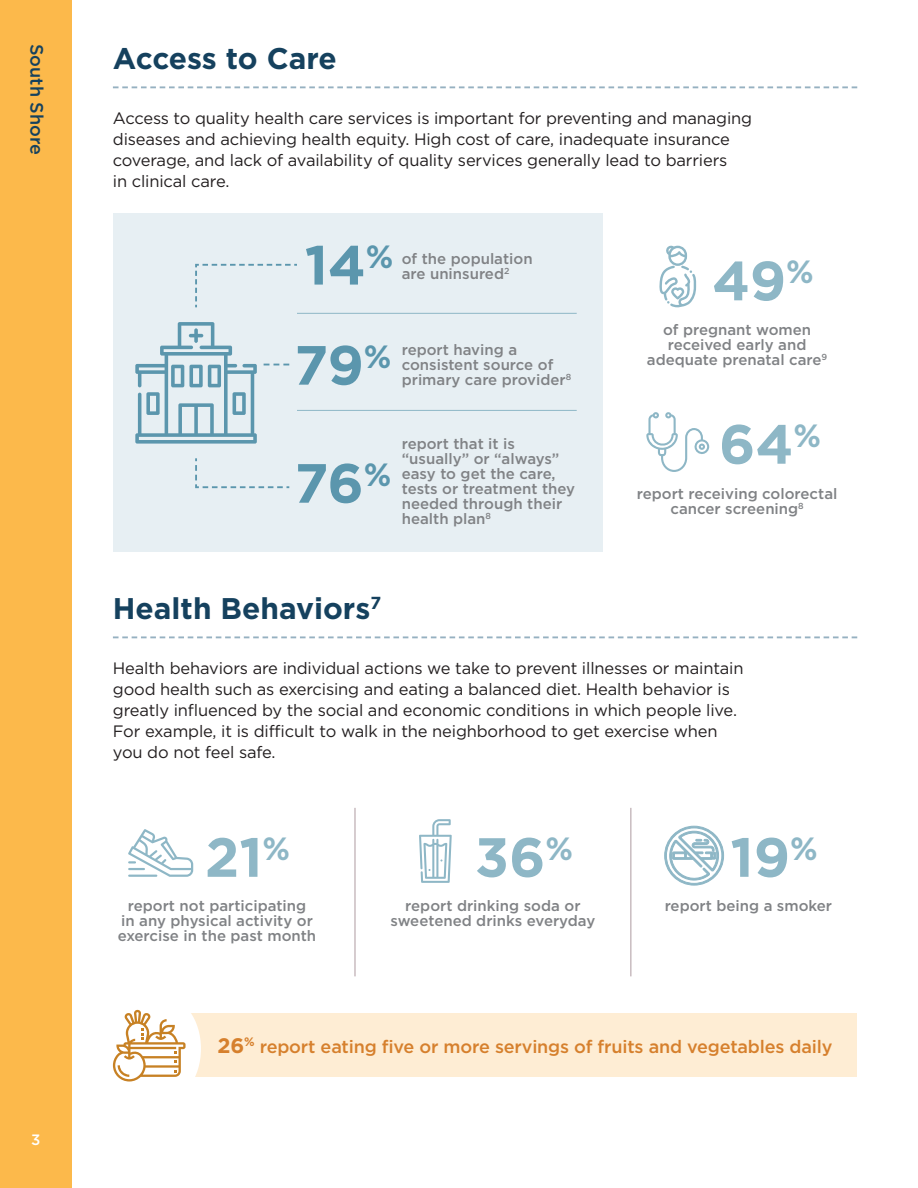
<style>
.page{position:relative;width:918px;height:1188px;background:#fff}
.page>*{position:absolute;margin:0;border:0;box-sizing:border-box;transform-origin:0 0}
.t1{font:700 55.2px "Gotham";color:#8eb7c6}
.t2{font:700 55.2px "Gotham";color:#5b96ad}
.t3{font:700 29.85px "Gotham";color:#15415e}
.t4{font:500 18px "Gotham";letter-spacing:-.01em;color:#d6802d}
.t5{font:500 18px "Gotham";color:#15415e}
.t6{font:16.5px/21px "Gotham";letter-spacing:-.01em;color:#231f20}
.t7{font:500 15px/15px "Gotham";color:#808285;text-align:center}
.t8{font:500 15px "Gotham";color:#fff}
.s1{font-weight:700;font-size:21px}
</style>
<div class="page">
<div style="left:113px;top:213px;width:490px;height:339px;background:#e7eff3"></div>
<div style="left:0;top:0;width:72px;height:1188px;background:#fcb94b"></div>
<svg style="left:113px;top:86px;width:744px;height:2px"></svg>
<svg style="left:113px;top:636px;width:744px;height:2px"></svg>
<hr style="left:297px;top:313px;width:280px;height:1px;background:#8eb7c6">
<hr style="left:297px;top:410px;width:280px;height:1px;background:#8eb7c6">
<hr style="left:355px;top:808px;width:1px;height:168px;background:#ae9aa0">
<hr style="left:631px;top:808px;width:1px;height:168px;background:#ae9aa0">
<svg style="left:659px;top:245px;width:37px;height:62px"></svg>
<svg style="left:135px;top:322px;width:122px;height:122px"></svg>
<svg style="left:646px;top:412px;width:63px;height:60px"></svg>
<svg style="left:195px;top:263px;width:102px;height:45px"></svg>
<svg style="left:264px;top:364px;width:25px;height:1px"></svg>
<svg style="left:195px;top:458px;width:95px;height:31px"></svg>
<div style="left:160px;top:1014px;width:697px;height:63px;background:#feedd4"></div>
<div style="left:124px;top:996px;width:77px;height:106px;background:#fff;border-radius:50%"></div>
<svg style="left:113px;top:1010px;width:73px;height:72px"></svg>
<svg style="left:128px;top:829px;width:65px;height:48px"></svg>
<hr style="left:128px;top:875px;width:29px;height:2px;background:#8eb7c6">
<svg style="left:419px;top:819px;width:33px;height:64px"></svg>
<svg style="left:665px;top:826px;width:59px;height:59px"></svg>
<p class="t5" style="left:47px;top:44px;width:112px;rotate:90deg">South Shore</p>
<p class="t8" style="left:31px;top:1131px;width:11px">3</p>
<p class="t3" style="left:113px;top:41px;width:225px">Access to Care</p>
<p class="t6" style="left:113px;top:108px;width:641px">Access to quality health care services is important for preventing and managing diseases and achieving health equity. High cost of care, inadequate insurance coverage, and lack of availability of quality services generally lead to barriers<br>in clinical care.</p>
<p class="t2" style="left:305px;top:233px;width:90px">14<sup>%</sup></p>
<p class="t7" style="left:402px;top:250px;width:132px;text-align:left">of the population are uninsured<sup>2</sup></p>
<p class="t2" style="left:294px;top:333px;width:99px">79<sup>%</sup></p>
<p class="t7" style="left:402px;top:341px;width:171px;text-align:left">report having a consistent source of primary care provider<sup>8</sup></p>
<p class="t2" style="left:294px;top:451px;width:99px">76<sup>%</sup></p>
<p class="t7" style="left:402px;top:436px;width:175px;text-align:left">report that it is “usually” or “always” easy to get the care, tests or treatment they needed through their health plan<sup>8</sup></p>
<p class="t3" style="left:113px;top:591px;width:270px">Health Behaviors<sup>7</sup></p>
<p class="t1" style="left:712px;top:249px;width:103px">49<sup>%</sup></p>
<p class="t7" style="left:647px;top:322px;width:182px">of pregnant women received early and adequate prenatal care<sup>9</sup></p>
<p class="t1" style="left:719px;top:412px;width:104px">64<sup>%</sup></p>
<p class="t7" style="left:637px;top:486px;width:202px">report receiving colorectal cancer screening<sup>8</sup></p>
<p class="t6" style="left:113px;top:658px;width:632px">Health behaviors are individual actions we take to prevent illnesses or maintain good health such as exercising and eating a balanced diet. Health behavior is greatly influenced by the social and economic conditions in which people live.<br>For example, it is difficult to walk in the neighborhood to get exercise when you do not feel safe.</p>
<p class="t1" style="left:205px;top:825px;width:87px">21<sup>%</sup></p>
<p class="t7" style="left:118px;top:898px;width:200px">report not participating<br>in any physical activity or exercise in the past month</p>
<p class="t1" style="left:475px;top:825px;width:100px">36<sup>%</sup></p>
<p class="t7" style="left:390px;top:898px;width:206px">report drinking soda or sweetened drinks everyday</p>
<p class="t1" style="left:730px;top:825px;width:89px">19<sup>%</sup></p>
<p class="t7" style="left:665px;top:898px;width:169px">report being a smoker</p>
<p class="t4" style="left:218px;top:1036px;width:616px"><span class="s1">26</span><sup>%</sup> report eating five or more servings of fruits and vegetables daily</p>
</div>
